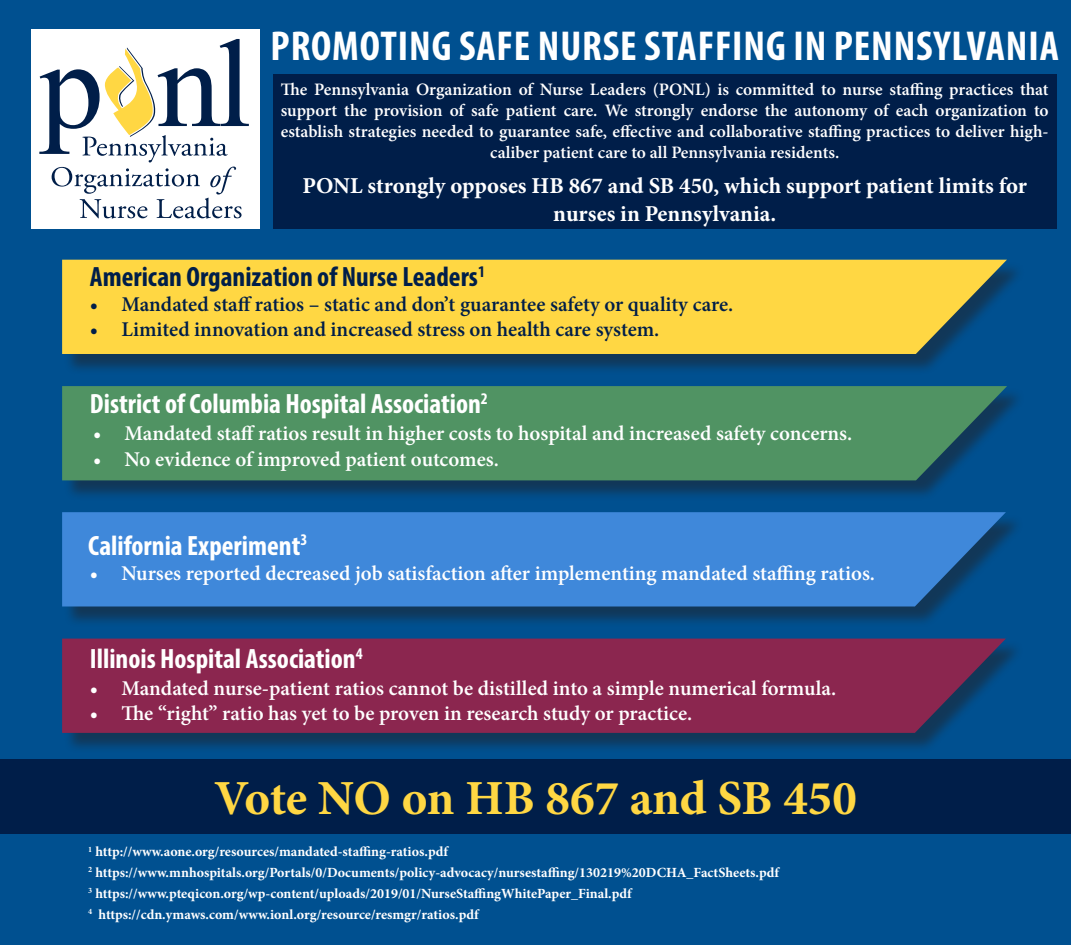
<style>
.page{position:relative;width:1071px;height:945px;background:#005090}
.page>*{position:absolute;margin:0;border:0;box-sizing:border-box;transform-origin:0 0}
.t1{font:700 49px "Minion Pro";letter-spacing:-.005em;color:#ffd743}
.t2{font:700 condensed 42px "Myriad Pro";letter-spacing:.02em;color:#fff}
.t3{font:700 condensed 28px "Myriad Pro";color:#fff}
.t4{font:700 condensed 28px "Myriad Pro";color:#001e49}
.t5{font:700 22.75px/27.3px "Minion Pro";color:#fff;text-align:center}
.t6{font:600 21px "Minion Pro";color:#fff}
.t7{font:600 21px "Minion Pro";color:#001e49}
.t8{font:600 17.5px/21px "Minion Pro";color:#fff;text-align:center}
.t9{font:700 14px "Minion Pro";color:#fff}
</style>
<div class="page">
<div style="left:31px;top:29px;width:228px;height:200px;background:#fff"></div>
<svg style="left:39px;top:39px;width:210px;height:180px"></svg>
<div style="left:64px;top:261px;width:962px;height:114px;background:#231f20;opacity:.5"></div>
<div style="left:62px;top:260px;width:945px;height:94px;background:#ffd743"></div>
<div style="left:64px;top:388px;width:962px;height:113px;background:#231f20;opacity:.5"></div>
<div style="left:62px;top:386px;width:945px;height:94px;background:#509363"></div>
<div style="left:64px;top:514px;width:961px;height:113px;background:#231f20;opacity:.5"></div>
<svg style="left:62px;top:512px;width:944px;height:95px;background:#3b84d4"></svg>
<div style="left:273px;top:74px;width:784px;height:155px;background:#001e49"></div>
<div style="left:64px;top:640px;width:961px;height:114px;background:#231f20;opacity:.5"></div>
<div style="left:62px;top:639px;width:944px;height:94px;background:#8b264f"></div>
<div style="left:0;top:759px;width:1071px;height:75px;background:#001e49"></div>
<p class="t2" style="left:271px;top:20px;width:790px">PROMOTING SAFE NURSE STAFFING IN PENNSYLVANIA</p>
<p class="t8" style="left:281px;top:79px;width:769px">The Pennsylvania Organization of Nurse Leaders (PONL) is committed to nurse staffing practices that support the provision of safe patient care. We strongly endorse the autonomy of each organization to establish strategies needed to guarantee safe, effective and collaborative staffing practices to deliver high&shy;caliber patient care to all Pennsylvania residents.</p>
<p class="t5" style="left:303px;top:172px;width:726px">PONL strongly opposes HB 867 and SB 450, which support patient limits for nurses in Pennsylvania.</p>
<p class="t4" style="left:90px;top:259px;width:397px">American Organization of Nurse Leaders<sup>1</sup></p>
<p class="t7" style="left:90px;top:290px;width:645px">• Mandated staff ratios – static and don’t guarantee safety or quality care.</p>
<p class="t7" style="left:90px;top:315px;width:571px">• Limited innovation and increased stress on health care system.</p>
<p class="t3" style="left:90px;top:387px;width:400px">District of Columbia Hospital Association<sup>2</sup></p>
<p class="t6" style="left:93px;top:419px;width:761px">• Mandated staff ratios result in higher costs to hospital and increased safety concerns.</p>
<p class="t6" style="left:93px;top:444px;width:407px">• No evidence of improved patient outcomes.</p>
<p class="t3" style="left:88px;top:528px;width:221px">California Experiment<sup>3</sup></p>
<p class="t6" style="left:90px;top:559px;width:787px">• Nurses reported decreased job satisfaction after implementing mandated staffing ratios.</p>
<p class="t3" style="left:90px;top:641px;width:274px">Illinois Hospital Association<sup>4</sup></p>
<p class="t6" style="left:90px;top:673px;width:748px">• Mandated nurse-patient ratios cannot be distilled into a simple numerical formula.</p>
<p class="t6" style="left:90px;top:699px;width:604px">• The “right” ratio has yet to be proven in research study or practice.</p>
<p class="t1" style="left:214px;top:764px;width:644px">Vote NO on HB 867 and SB 450</p>
<p class="t9" style="left:88px;top:842px;width:361px"><sup>1</sup> http://www.aone.org/resources/mandated-staffing-ratios.pdf</p>
<p class="t9" style="left:88px;top:863px;width:693px"><sup>2</sup> https://www.mnhospitals.org/Portals/0/Documents/policy-advocacy/nursestaffing/130219%20DCHA_FactSheets.pdf</p>
<p class="t9" style="left:88px;top:884px;width:545px"><sup>3</sup> https://www.pteqicon.org/wp-content/uploads/2019/01/NurseStaffingWhitePaper_Final.pdf</p>
<p class="t9" style="left:88px;top:905px;width:392px"><sup>4</sup> https://cdn.ymaws.com/www.ionl.org/resource/resmgr/ratios.pdf</p>
</div>
